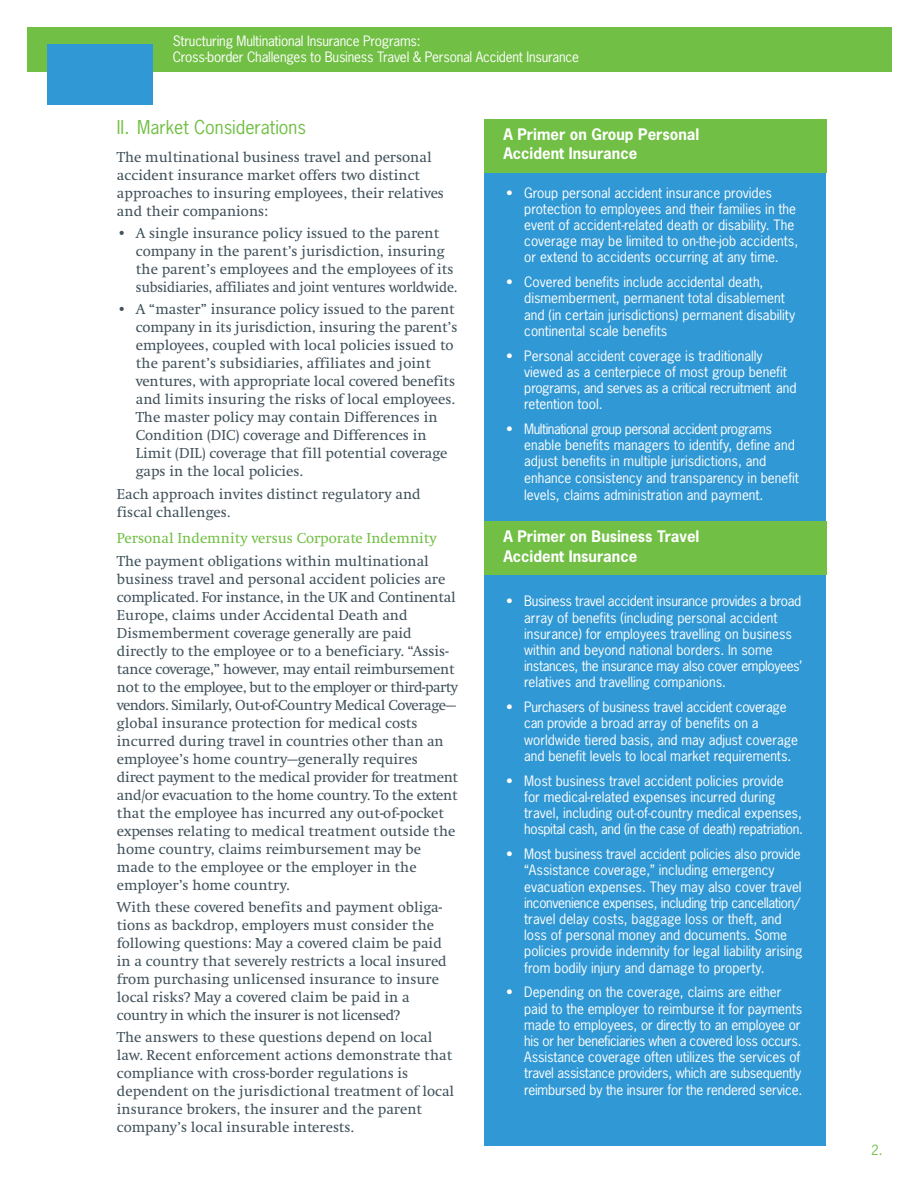
<style>
.page{position:relative;width:918px;height:1188px;background:#fff}
.page>*{position:absolute;margin:0;border:0;box-sizing:border-box;transform-origin:0 0}
.t1{font:18px "News Gothic";color:#71bf44}
.t2{font:15px/18px "Swift EF";color:#41525c}
.t3{font:700 15px/19.2px "News Gothic";color:#fff}
.t4{font:15px "Swift EF";color:#71bf44}
.t5{font:13.5px/16.2px "News Gothic";color:#fff}
.t6{font:13.2px "News Gothic";color:#71bf44}
</style>
<div class="page">
<div style="left:27px;top:27px;width:864px;height:45px;background:#71bf44"></div>
<div style="left:47px;top:45px;width:106px;height:60px;background:#3098d4"></div>
<div style="left:484px;top:120px;width:342px;height:1026px;background:#3098d4"></div>
<div style="left:484px;top:119px;width:343px;height:54px;background:#71bf44"></div>
<div style="left:484px;top:521px;width:343px;height:54px;background:#71bf44"></div>
<p class="t5" style="left:173px;top:33px;width:408px">Structuring Multinational Insurance Programs:<br>Cross-border Challenges to Business Travel &amp; Personal Accident Insurance</p>
<p class="t1" style="left:117px;top:118px;width:191px">II. Market Considerations</p>
<p class="t2" style="left:117px;top:149px;width:329px">The multinational business travel and personal accident insurance market offers two distinct approaches to insuring employees, their relatives and their companions:</p>
<p class="t2" style="left:136px;top:226px;width:323px;text-indent:-19px">• A single insurance policy issued to the parent company in the parent’s jurisdiction, insuring the parent’s employees and the employees of its subsidiaries, affiliates and joint ventures worldwide.</p>
<p class="t2" style="left:136px;top:302px;width:323px;text-indent:-19px">• A “master” insurance policy issued to the parent company in its jurisdiction, insuring the parent’s employees, coupled with local policies issued to the parent’s subsidiaries, affiliates and joint ventures, with appropriate local covered benefits and limits insuring the risks of local employees.<br>The master policy may contain Differences in Condition (DIC) coverage and Differences in Limit (DIL) coverage that fill potential coverage gaps in the local policies.</p>
<p class="t2" style="left:117px;top:486px;width:305px">Each approach invites distinct regulatory and fiscal challenges.</p>
<p class="t4" style="left:117px;top:533px;width:321px">Personal Indemnity versus Corporate Indemnity</p>
<p class="t2" style="left:117px;top:553px;width:343px">The payment obligations within multinational business travel and personal accident policies are complicated. For instance, in the UK and Continental Europe, claims under Accidental Death and Dismemberment coverage generally are paid directly to the employee or to a beneficiary. “Assis&shy;tance coverage,” however, may entail reimbursement not to the employee, but to the employer or third-party vendors. Similarly, Out-of-Country Medical Coverage— global insurance protection for medical costs incurred during travel in countries other than an employee’s home country—generally requires direct payment to the medical provider for treatment and/or evacuation to the home country. To the extent that the employee has incurred any out-of-pocket expenses relating to medical treatment outside the home country, claims reimbursement may be made to the employee or the employer in the employer’s home country.</p>
<p class="t2" style="left:117px;top:899px;width:331px">With these covered benefits and payment obliga&shy;tions as backdrop, employers must consider the following questions: May a covered claim be paid in a country that severely restricts a local insured from purchasing unlicensed insurance to insure local risks? May a covered claim be paid in a country in which the insurer is not licensed?</p>
<p class="t2" style="left:117px;top:1030px;width:339px">The answers to these questions depend on local law. Recent enforcement actions demonstrate that compliance with cross-border regulations is dependent on the jurisdictional treatment of local insurance brokers, the insurer and the parent company’s local insurable interests.</p>
<p class="t3" style="left:503px;top:125px;width:197px">A Primer on Group Personal<br>Accident Insurance</p>
<p class="t5" style="left:524px;top:185px;width:276px;text-indent:-18px">• Group personal accident insurance provides protection to employees and their families in the event of accident-related death or disability. The coverage may be limited to on-the-job accidents, or extend to accidents occurring at any time.</p>
<p class="t5" style="left:524px;top:274px;width:272px;text-indent:-18px">• Covered benefits include accidental death, dismemberment, permanent total disablement and (in certain jurisdictions) permanent disability continental scale benefits</p>
<p class="t5" style="left:524px;top:348px;width:274px;text-indent:-18px">• Personal accident coverage is traditionally viewed as a centerpiece of most group benefit programs, and serves as a critical recruitment and retention tool.</p>
<p class="t5" style="left:524px;top:421px;width:276px;text-indent:-18px">• Multinational group personal accident programs enable benefits managers to identify, define and adjust benefits in multiple jurisdictions, and enhance consistency and transparency in benefit levels, claims administration and payment.</p>
<p class="t3" style="left:503px;top:528px;width:198px">A Primer on Business Travel<br>Accident Insurance</p>
<p class="t5" style="left:524px;top:594px;width:279px;text-indent:-18px">• Business travel accident insurance provides a broad array of benefits (including personal accident insurance) for employees travelling on business within and beyond national borders. In some instances, the insurance may also cover employees’ relatives and travelling companions.</p>
<p class="t5" style="left:524px;top:700px;width:275px;text-indent:-18px">• Purchasers of business travel accident coverage can provide a broad array of benefits on a worldwide tiered basis, and may adjust coverage and benefit levels to local market requirements.</p>
<p class="t5" style="left:524px;top:773px;width:280px;text-indent:-18px">• Most business travel accident policies provide<br>for medical-related expenses incurred during travel, including out-of-country medical expenses, hospital cash, and (in the case of death) repatriation.</p>
<p class="t5" style="left:524px;top:846px;width:280px;text-indent:-18px">• Most business travel accident policies also provide “Assistance coverage,” including emergency evacuation expenses. They may also cover travel inconvenience expenses, including trip cancellation/ travel delay costs, baggage loss or theft, and loss of personal money and documents. Some policies provide indemnity for legal liability arising from bodily injury and damage to property.</p>
<p class="t5" style="left:524px;top:985px;width:280px;text-indent:-18px">• Depending on the coverage, claims are either paid to the employer to reimburse it for payments made to employees, or directly to an employee or his or her beneficiaries when a covered loss occurs.<br>Assistance coverage often utilizes the services of travel assistance providers, which are subsequently reimbursed by the insurer for the rendered service.</p>
<p class="t6" style="left:871px;top:1142px;width:13px">2.</p>
</div>
